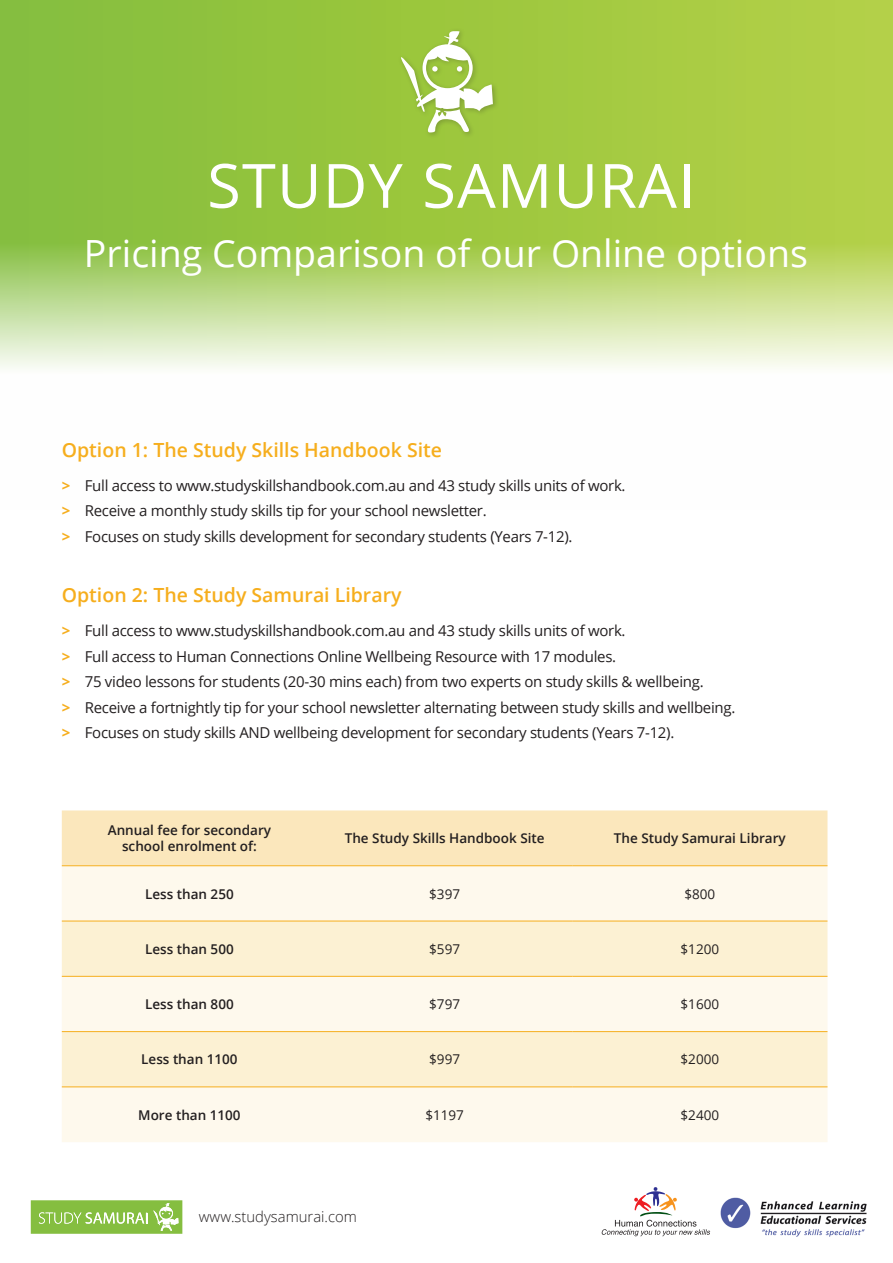
<style>
.page{position:relative;width:893px;height:1263px;background:#fff}
.page>*{position:absolute;margin:0;border:0;box-sizing:border-box;transform-origin:0 0}
.t1{font:61.2px "Open Sans";letter-spacing:.02em;color:#fff}
.t2{font:37.5px "Open Sans";color:#fff}
.t3{font:600 19.5px "Open Sans";color:#f6ae1d}
.t4{font:15px/25.5px "Open Sans";letter-spacing:-.02em;color:#231f20}
.t5{font:300 14.85px "Open Sans";color:#231f20}
.t6{font:600 13.5px/16.2px "Open Sans";color:#231f20;text-align:center}
.t7{font:13.5px "Open Sans";color:#231f20}
.s1{font-weight:700;color:#f6ae1d}
</style>
<div class="page">
<svg style="left:0;top:0;width:893px;height:368px;background:#acd060"></svg>
<div style="left:398px;top:28px;width:102px;height:111px;background:#9ec73e"></div>
<svg style="left:393px;top:29px;width:100px;height:104px"></svg>
<svg style="left:31px;top:1200px;width:151px;height:34px;background:#96c75b"></svg>
<img style="left:720px;top:1197px;width:147px;height:40px">
<svg style="left:602px;top:1187px;width:108px;height:49px"></svg>
<div style="left:62px;top:810px;width:765px;height:55px;background:#fbe7bc"></div>
<div style="left:62px;top:866px;width:765px;height:276px;background:#fef9ed"></div>
<svg style="left:62px;top:922px;width:765px;height:164px;background:#fcf3db"></svg>
<hr style="left:62px;top:865px;width:255px;height:1px;background:#f6ae1d">
<hr style="left:317px;top:865px;width:255px;height:1px;background:#f6ae1d">
<hr style="left:572px;top:865px;width:255px;height:1px;background:#f6ae1d">
<hr style="left:62px;top:921px;width:255px;height:1px;background:#f6ae1d">
<hr style="left:317px;top:921px;width:255px;height:1px;background:#f6ae1d">
<hr style="left:572px;top:921px;width:255px;height:1px;background:#f6ae1d">
<hr style="left:62px;top:976px;width:255px;height:1px;background:#f6ae1d">
<hr style="left:317px;top:976px;width:255px;height:1px;background:#f6ae1d">
<hr style="left:572px;top:976px;width:255px;height:1px;background:#f6ae1d">
<hr style="left:62px;top:1031px;width:255px;height:1px;background:#f6ae1d">
<hr style="left:317px;top:1031px;width:255px;height:1px;background:#f6ae1d">
<hr style="left:572px;top:1031px;width:255px;height:1px;background:#f6ae1d">
<hr style="left:62px;top:1086px;width:255px;height:1px;background:#f6ae1d">
<hr style="left:317px;top:1086px;width:255px;height:1px;background:#f6ae1d">
<hr style="left:572px;top:1086px;width:255px;height:1px;background:#f6ae1d">
<h1 class="t1" style="left:207px;top:144px;width:489px">STUDY SAMURAI</h1>
<h2 class="t2" style="left:84px;top:228px;width:725px">Pricing Comparison of our Online options</h2>
<h3 class="t3" style="left:62px;top:436px;width:382px">Option 1: The Study Skills Handbook Site</h3>
<p class="t4" style="left:62px;top:472px;width:565px"><span class="s1">&gt;</span> Full access to www.studyskillshandbook.com.au and 43 study skills units of work. <span class="s1">&gt;</span> Receive a monthly study skills tip for your school newsletter.<br><span class="s1">&gt;</span> Focuses on study skills development for secondary students (Years 7-12).</p>
<h3 class="t3" style="left:62px;top:582px;width:341px">Option 2: The Study Samurai Library</h3>
<p class="t4" style="left:62px;top:618px;width:675px"><span class="s1">&gt;</span> Full access to www.studyskillshandbook.com.au and 43 study skills units of work.<br><span class="s1">&gt;</span> Full access to Human Connections Online Wellbeing Resource with 17 modules.<br><span class="s1">&gt;</span> 75 video lessons for students (20-30 mins each) from two experts on study skills &amp; wellbeing.<br><span class="s1">&gt;</span> Receive a fortnightly tip for your school newsletter alternating between study skills and wellbeing. <span class="s1">&gt;</span> Focuses on study skills AND wellbeing development for secondary students (Years 7-12).</p>
<p class="t6" style="left:108px;top:822px;width:165px">Annual fee for secondary school enrolment of:</p>
<p class="t6" style="left:345px;top:830px;width:201px">The Study Skills Handbook Site</p>
<p class="t6" style="left:614px;top:830px;width:173px">The Study Samurai Library</p>
<p class="t6" style="left:145px;top:885px;width:90px">Less than 250</p>
<p class="t7" style="left:429px;top:884px;width:32px">$397</p>
<p class="t7" style="left:684px;top:884px;width:32px">$800</p>
<p class="t6" style="left:145px;top:940px;width:90px">Less than 500</p>
<p class="t7" style="left:429px;top:940px;width:32px">$597</p>
<p class="t7" style="left:681px;top:940px;width:40px">$1200</p>
<p class="t6" style="left:145px;top:996px;width:90px">Less than 800</p>
<p class="t7" style="left:429px;top:995px;width:32px">$797</p>
<p class="t7" style="left:681px;top:995px;width:40px">$1600</p>
<p class="t6" style="left:141px;top:1051px;width:98px">Less than 1100</p>
<p class="t7" style="left:429px;top:1050px;width:32px">$997</p>
<p class="t7" style="left:681px;top:1050px;width:40px">$2000</p>
<p class="t6" style="left:138px;top:1106px;width:104px">More than 1100</p>
<p class="t7" style="left:425px;top:1105px;width:40px">$1197</p>
<p class="t7" style="left:681px;top:1105px;width:40px">$2400</p>
<p class="t5" style="left:199px;top:1206px;width:160px">www.studysamurai.com</p>
</div>
